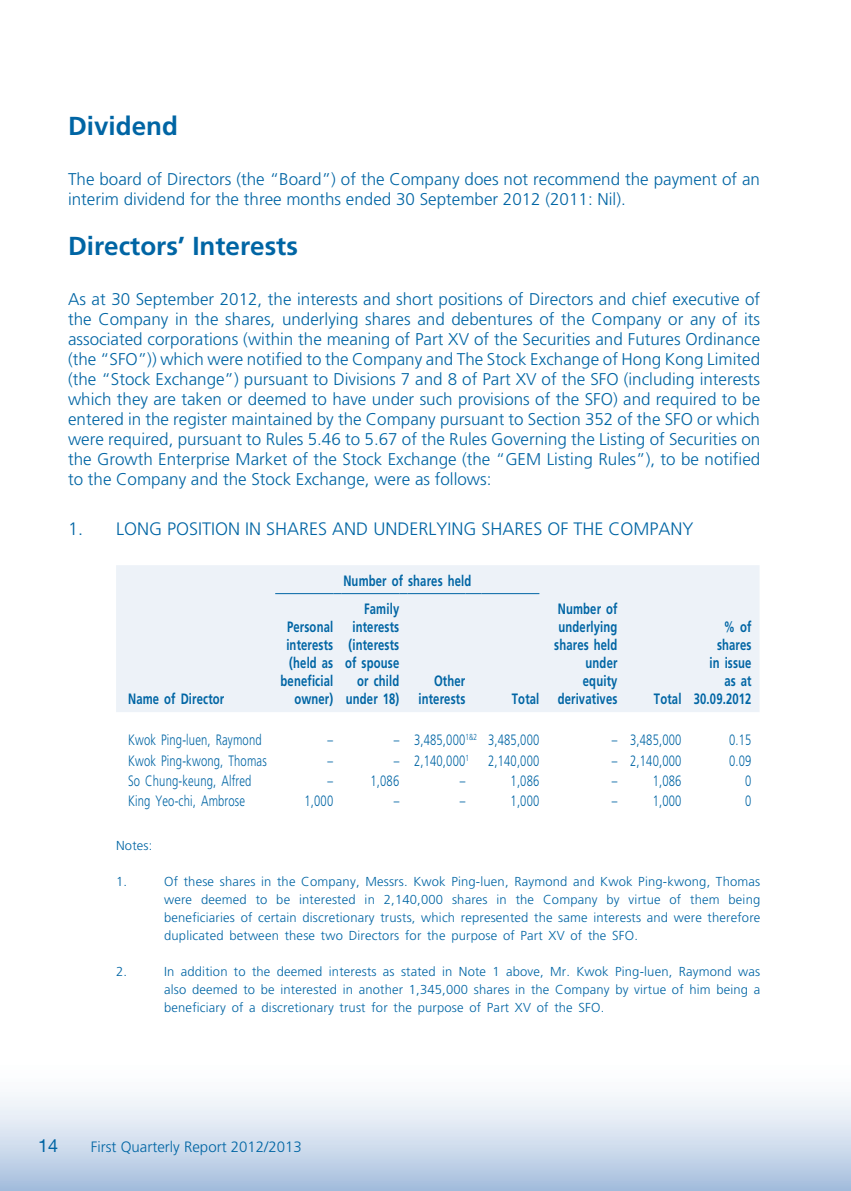
<style>
.page{position:relative;width:851px;height:1191px;background:#fff}
.page>*{position:absolute;margin:0;border:0;box-sizing:border-box;transform-origin:0 0}
._03_H1{font:700 26px "Frutiger LT Std";color:#0065a4}
._04___H2{font:300 18px "Frutiger LT Std";color:#0065a4}
.t1{font:18px "Helvetica Neue LT Std";color:#0065a4}
._11_P0{font:300 17px/20px "Frutiger LT Std";color:#0065a4}
._02_Note_Text{font:700 15px/18px "Frutiger LT Std";letter-spacing:.015em;color:#0065a4;text-align:right;scale:.75 1}
._02_Note_Text-2{font:300 15px "Frutiger LT Std";letter-spacing:.015em;color:#0065a4;scale:.75 1}
._29_Table_Stub__Note{font:300 15px "Frutiger LT Std";letter-spacing:.015em;color:#0065a4;scale:.75 1}
._29_Table_Stub__Note-2{font:300 15px "Frutiger LT Std";letter-spacing:.015em;color:#0065a4}
._29_Table_Stub__Note-3{font:700 15px "Frutiger LT Std";letter-spacing:.015em;color:#0065a4;scale:.75 1}
._22____IN2__Note{font:300 13px/18px "Frutiger LT Std";letter-spacing:.015em;color:#0065a4;text-align:justify}
._26___P2__Note{font:300 13px "Frutiger LT Std";letter-spacing:.015em;color:#0065a4}
._02_Note_Text-3{font:300 8.8px "Frutiger LT Std";color:#0065a4;scale:.75 1}
</style>
<div class="page">
<div style="left:0;top:1052px;width:850px;height:139px;background:linear-gradient(to bottom,#fff,#adc4e0)"></div>
<svg style="left:850px;top:1095px;width:1px;height:96px"></svg>
<div style="left:116px;top:565px;width:643px;height:147px;background:#edf2f8"></div>
<hr style="left:275px;top:593px;width:58px;height:1px;background:#0065a4">
<hr style="left:341px;top:593px;width:58px;height:1px;background:#0065a4">
<hr style="left:407px;top:593px;width:58px;height:1px;background:#0065a4">
<svg style="left:465px;top:593px;width:16px;height:1px"></svg>
<hr style="left:481px;top:593px;width:58px;height:1px;background:#0065a4">
<p class="_03_H1" style="left:68px;top:111px;width:111px">Dividend</p>
<p class="_11_P0" style="left:68px;top:169px;width:693px">The board of Directors (the “Board”) of the Company does not recommend the payment of an interim dividend for the three months ended 30 September 2012 (2011: Nil).</p>
<p class="_03_H1" style="left:68px;top:231px;width:231px">Directors’ Interests</p>
<p class="_11_P0" style="left:68px;top:289px;width:693px;text-align:justify">As at 30 September 2012, the interests and short positions of Directors and chief executive of the Company in the shares, underlying shares and debentures of the Company or any of its associated corporations (within the meaning of Part XV of the Securities and Futures Ordinance (the “SFO”)) which were notified to the Company and The Stock Exchange of Hong Kong Limited (the “Stock Exchange”) pursuant to Divisions 7 and 8 of Part XV of the SFO (including interests which they are taken or deemed to have under such provisions of the SFO) and required to be entered in the register maintained by the Company pursuant to Section 352 of the SFO or which were required, pursuant to Rules 5.46 to 5.67 of the Rules Governing the Listing of Securities on the Growth Enterprise Market of the Stock Exchange (the “GEM Listing Rules”), to be notified to the Company and the Stock Exchange, were as follows:</p>
<p class="_04___H2" style="left:68px;top:519px;width:627px">1. LONG POSITION IN SHARES AND UNDERLYING SHARES OF THE COMPANY</p>
<p class="_02_Note_Text" style="left:343px;top:571px;width:172px">Number of shares held</p>
<p class="_29_Table_Stub__Note-3" style="left:128px;top:690px;width:130px">Name of Director</p>
<p class="_02_Note_Text" style="left:280px;top:618px;width:72px">Personal interests (held as beneficial owner)</p>
<p class="_02_Note_Text" style="left:345px;top:600px;width:74px">Family interests (interests of spouse or child under 18)</p>
<p class="_02_Note_Text" style="left:418px;top:672px;width:64px">Other interests</p>
<p class="_02_Note_Text" style="left:512px;top:690px;width:38px">Total</p>
<p class="_02_Note_Text" style="left:554px;top:600px;width:86px">Number of underlying shares held under equity derivatives</p>
<p class="_02_Note_Text" style="left:654px;top:690px;width:38px">Total</p>
<p class="_02_Note_Text" style="left:693px;top:618px;width:78px">% of shares<br>in issue<br>as at<br>30.09.2012</p>
<p class="_29_Table_Stub__Note" style="left:128px;top:731px;width:180px">Kwok Ping-luen, Raymond</p>
<p class="_02_Note_Text-2" style="left:327px;top:731px;width:9px">–</p>
<p class="_02_Note_Text-2" style="left:393px;top:731px;width:9px">–</p>
<p class="_02_Note_Text-2" style="left:414px;top:731px;width:70px">3,485,000</p>
<p class="_02_Note_Text-3" style="left:465px;top:732px;width:17px">1&amp;2</p>
<p class="_02_Note_Text-2" style="left:488px;top:731px;width:70px">3,485,000</p>
<p class="_02_Note_Text-2" style="left:611px;top:731px;width:9px">–</p>
<p class="_02_Note_Text-2" style="left:630px;top:731px;width:70px">3,485,000</p>
<p class="_02_Note_Text-2" style="left:729px;top:731px;width:31px">0.15</p>
<p class="_29_Table_Stub__Note" style="left:128px;top:752px;width:186px">Kwok Ping-kwong, Thomas</p>
<p class="_02_Note_Text-2" style="left:327px;top:752px;width:9px">–</p>
<p class="_02_Note_Text-2" style="left:393px;top:752px;width:9px">–</p>
<p class="_02_Note_Text-2" style="left:414px;top:752px;width:70px">2,140,000</p>
<p class="_02_Note_Text-3" style="left:465px;top:752px;width:6px">1</p>
<p class="_02_Note_Text-2" style="left:488px;top:752px;width:70px">2,140,000</p>
<p class="_02_Note_Text-2" style="left:611px;top:752px;width:9px">–</p>
<p class="_02_Note_Text-2" style="left:630px;top:752px;width:70px">2,140,000</p>
<p class="_02_Note_Text-2" style="left:729px;top:752px;width:31px">0.09</p>
<p class="_29_Table_Stub__Note" style="left:128px;top:772px;width:166px">So Chung-keung, Alfred</p>
<p class="_02_Note_Text-2" style="left:327px;top:772px;width:9px">–</p>
<p class="_02_Note_Text-2" style="left:370px;top:772px;width:40px">1,086</p>
<p class="_02_Note_Text-2" style="left:459px;top:772px;width:9px">–</p>
<p class="_02_Note_Text-2" style="left:510px;top:772px;width:40px">1,086</p>
<p class="_02_Note_Text-2" style="left:611px;top:772px;width:9px">–</p>
<p class="_02_Note_Text-2" style="left:652px;top:772px;width:40px">1,086</p>
<p class="_02_Note_Text-2" style="left:745px;top:772px;width:10px">0</p>
<p class="_29_Table_Stub__Note" style="left:128px;top:792px;width:157px">King Yeo-chi, Ambrose</p>
<p class="_02_Note_Text-2" style="left:304px;top:792px;width:40px">1,000</p>
<p class="_02_Note_Text-2" style="left:393px;top:792px;width:9px">–</p>
<p class="_02_Note_Text-2" style="left:459px;top:792px;width:9px">–</p>
<p class="_02_Note_Text-2" style="left:510px;top:792px;width:40px">1,000</p>
<p class="_02_Note_Text-2" style="left:611px;top:792px;width:9px">–</p>
<p class="_02_Note_Text-2" style="left:652px;top:792px;width:40px">1,000</p>
<p class="_02_Note_Text-2" style="left:745px;top:792px;width:10px">0</p>
<p class="_26___P2__Note" style="left:116px;top:838px;width:38px">Notes:</p>
<p class="_22____IN2__Note" style="left:116px;top:873px;width:13px">1.</p>
<p class="_22____IN2__Note" style="left:164px;top:873px;width:597px">Of these shares in the Company, Messrs. Kwok Ping-luen, Raymond and Kwok Ping-kwong, Thomas were deemed to be interested in 2,140,000 shares in the Company by virtue of them being beneficiaries of certain discretionary trusts, which represented the same interests and were therefore duplicated between these two Directors for the purpose of Part XV of the SFO.</p>
<p class="_22____IN2__Note" style="left:116px;top:963px;width:13px">2.</p>
<p class="_22____IN2__Note" style="left:164px;top:963px;width:597px">In addition to the deemed interests as stated in Note 1 above, Mr. Kwok Ping-luen, Raymond was also deemed to be interested in another 1,345,000 shares in the Company by virtue of him being a beneficiary of a discretionary trust for the purpose of Part XV of the SFO.</p>
<p class="t1" style="left:38px;top:1135px;width:22px">14</p>
<p class="_29_Table_Stub__Note-2" style="left:91px;top:1138px;width:212px">First Quarterly Report 2012/2013</p>
</div>
